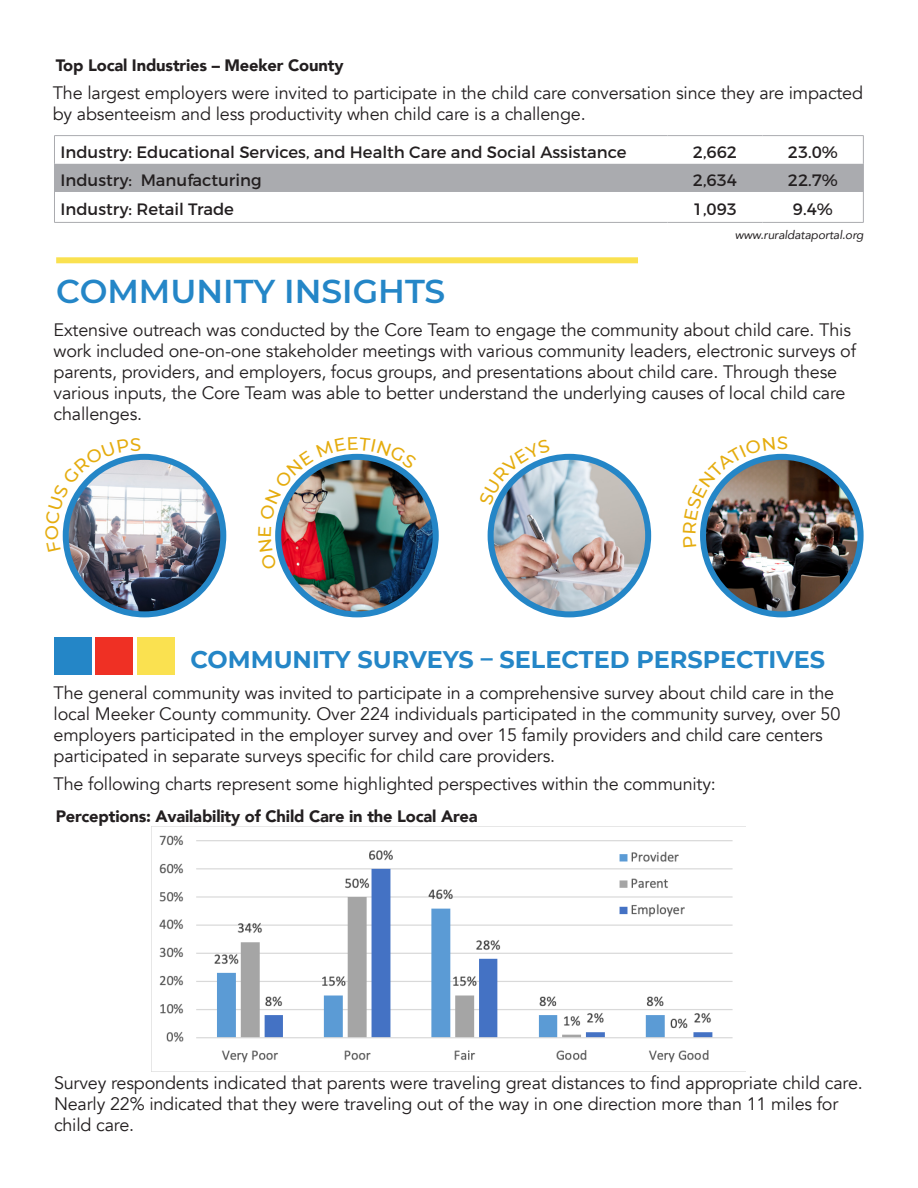
<style>
.page{position:relative;width:918px;height:1188px;background:#fff}
.page>*{position:absolute;margin:0;border:0;box-sizing:border-box;transform-origin:0 0}
.t1{font:600 33px "Montserrat";color:#2486c7}
.t2{font:700 24px "Montserrat";color:#2486c7}
.t3{font:18px/21px "Avenir";letter-spacing:-.01em;color:#231f20}
.t4{font:16.5px "Montserrat";color:#231f20}
.t5{font:900 16.5px "Avenir";letter-spacing:-.01em;color:#231f20}
.t6{font:italic 12px "Avenir";letter-spacing:-.01em;color:#231f20}
</style>
<div class="page">
<hr style="left:54px;top:135px;width:613px;height:1px;background:#aaabaf">
<hr style="left:667px;top:135px;width:95px;height:1px;background:#aaabaf">
<hr style="left:762px;top:135px;width:102px;height:1px;background:#aaabaf">
<svg style="left:54px;top:136px;width:810px;height:56px"></svg>
<hr style="left:54px;top:192px;width:1px;height:30px;background:#aaabaf">
<hr style="left:863px;top:192px;width:1px;height:30px;background:#aaabaf">
<hr style="left:54px;top:222px;width:613px;height:1px;background:#aaabaf">
<hr style="left:667px;top:222px;width:95px;height:1px;background:#aaabaf">
<hr style="left:762px;top:222px;width:102px;height:1px;background:#aaabaf">
<div style="left:56px;top:257px;width:582px;height:6px;background:#fae150"></div>
<img style="left:66px;top:457px;width:157px;height:157px;border-radius:79px">
<div style="left:63px;top:454px;width:163px;height:163px;border:6px solid #2486c7;border-radius:50%"></div>
<img style="left:278px;top:457px;width:158px;height:157px;border-radius:79px">
<div style="left:275px;top:454px;width:164px;height:163px;border:6px solid #2486c7;border-radius:50%"></div>
<img style="left:491px;top:457px;width:157px;height:157px;border-radius:79px">
<div style="left:488px;top:454px;width:163px;height:163px;border:6px solid #2486c7;border-radius:50%"></div>
<img style="left:703px;top:457px;width:158px;height:157px;border-radius:79px">
<div style="left:700px;top:454px;width:164px;height:163px;border:6px solid #2486c7;border-radius:50%"></div>
<div style="left:95px;top:637px;width:37px;height:38px;background:#ef3024"></div>
<div style="left:137px;top:637px;width:38px;height:38px;background:#fae150"></div>
<div style="left:54px;top:637px;width:38px;height:38px;background:#2486c7"></div>
<img style="left:152px;top:826px;width:594px;height:237px">
<img style="left:62px;top:453px;width:79px;height:99px">
<svg style="left:275px;top:526px;width:2px;height:26px"></svg>
<img style="left:276px;top:453px;width:141px;height:67px">
<svg style="left:493px;top:456px;width:57px;height:50px"></svg>
<img style="left:700px;top:453px;width:88px;height:94px">
<p class="t5" style="left:56px;top:51px;width:289px">Top Local Industries – Meeker County</p>
<p class="t3" style="left:53px;top:83px;width:812px">The largest employers were invited to participate in the child care conversation since they are impacted by absenteeism and less productivity when child care is a challenge.</p>
<p class="t4" style="left:60px;top:142px;width:567px">Industry: Educational Services, and Health Care and Social Assistance</p>
<p class="t4" style="left:693px;top:142px;width:46px">2,662</p>
<p class="t4" style="left:788px;top:142px;width:52px">23.0%</p>
<p class="t4" style="left:60px;top:170px;width:203px">Industry: Manufacturing</p>
<p class="t4" style="left:693px;top:170px;width:46px">2,634</p>
<p class="t4" style="left:788px;top:170px;width:52px">22.7%</p>
<p class="t4" style="left:60px;top:199px;width:175px">Industry: Retail Trade</p>
<p class="t4" style="left:693px;top:199px;width:46px">1,093</p>
<p class="t4" style="left:793px;top:199px;width:42px">9.4%</p>
<p class="t6" style="left:735px;top:228px;width:130px">www.ruraldataportal.org</p>
<p class="t1" style="left:56px;top:268px;width:391px">COMMUNITY INSIGHTS</p>
<p class="t3" style="left:54px;top:319px;width:804px">Extensive outreach was conducted by the Core Team to engage the community about child care. This work included one-on-one stakeholder meetings with various community leaders, electronic surveys of parents, providers, and employers, focus groups, and presentations about child care. Through these various inputs, the Core Team was able to better understand the underlying causes of local child care challenges.</p>
<p class="t2" style="left:190px;top:642px;width:636px">COMMUNITY SURVEYS – SELECTED PERSPECTIVES</p>
<p class="t3" style="left:54px;top:683px;width:788px">The general community was invited to participate in a comprehensive survey about child care in the local Meeker County community. Over 224 individuals participated in the community survey, over 50 employers participated in the employer survey and over 15 family providers and child care centers participated in separate surveys specific for child care providers.</p>
<p class="t3" style="left:54px;top:773px;width:664px">The following charts represent some highlighted perspectives within the community:</p>
<p class="t5" style="left:56px;top:802px;width:423px">Perceptions: Availability of Child Care in the Local Area</p>
<p class="t3" style="left:54px;top:1073px;width:810px">Survey respondents indicated that parents were traveling great distances to find appropriate child care.<br>Nearly 22% indicated that they were traveling out of the way in one direction more than 11 miles for child care.</p>
</div>
